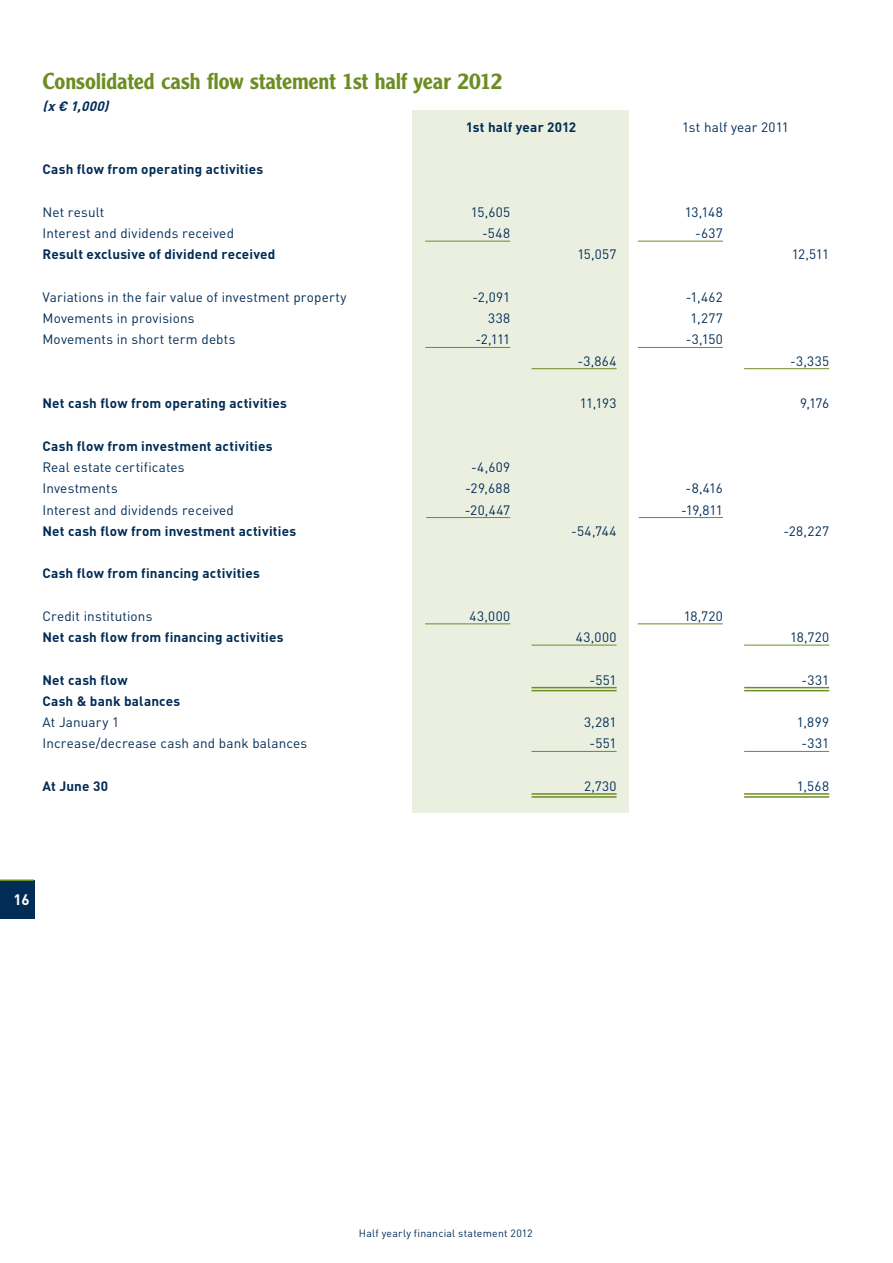
<style>
.page{position:relative;width:893px;height:1263px;background:#fff}
.page>*{position:absolute;margin:0;border:0;box-sizing:border-box;transform-origin:0 0}
.t1{font:500 22.5px "Clearface Gothic LT Std";letter-spacing:-.005em;color:#6d8d23}
.t2{font:700 15px "DIN Pro";color:#fff}
.t3{font:13.5px "DIN Pro";letter-spacing:.015em;color:#002c56}
.t4{font:700 13.5px "DIN Pro";letter-spacing:.015em;color:#002c56}
.t5{font:italic 700 13.5px "DIN Pro";color:#002c56}
.t6{font:10.5px "DIN Pro";letter-spacing:.02em;color:#002c56}
</style>
<div class="page">
<div style="left:0;top:880px;width:34px;height:38px;background:#002c56"></div>
<hr style="left:0;top:879px;width:34px;height:2px;background:#6d8d23">
<div style="left:412px;top:110px;width:217px;height:702px;background:#ebefe0"></div>
<hr style="left:425px;top:241px;width:85px;height:1px;background:#6d8d23">
<hr style="left:638px;top:241px;width:85px;height:1px;background:#6d8d23">
<hr style="left:425px;top:347px;width:85px;height:1px;background:#6d8d23">
<hr style="left:638px;top:347px;width:85px;height:1px;background:#6d8d23">
<hr style="left:531px;top:368px;width:86px;height:1px;background:#6d8d23">
<hr style="left:744px;top:368px;width:85px;height:1px;background:#6d8d23">
<hr style="left:426px;top:517px;width:84px;height:1px;background:#6d8d23">
<hr style="left:639px;top:517px;width:84px;height:1px;background:#6d8d23">
<hr style="left:425px;top:623px;width:85px;height:1px;background:#6d8d23">
<hr style="left:638px;top:623px;width:85px;height:1px;background:#6d8d23">
<hr style="left:531px;top:645px;width:86px;height:1px;background:#6d8d23">
<hr style="left:744px;top:645px;width:85px;height:1px;background:#6d8d23">
<hr style="left:531px;top:687px;width:86px;height:1px;background:#6d8d23">
<hr style="left:531px;top:690px;width:86px;height:1px;background:#6d8d23">
<hr style="left:744px;top:687px;width:85px;height:1px;background:#6d8d23">
<hr style="left:744px;top:690px;width:85px;height:1px;background:#6d8d23">
<hr style="left:531px;top:751px;width:86px;height:1px;background:#6d8d23">
<hr style="left:744px;top:751px;width:85px;height:1px;background:#6d8d23">
<hr style="left:531px;top:793px;width:86px;height:2px;background:#6d8d23">
<hr style="left:531px;top:796px;width:86px;height:2px;background:#6d8d23">
<hr style="left:744px;top:793px;width:85px;height:2px;background:#6d8d23">
<hr style="left:744px;top:796px;width:85px;height:2px;background:#6d8d23">
<h1 class="t1" style="left:43px;top:67px;width:461px">Consolidated cash flow statement 1st half year 2012</h1>
<p class="t5" style="left:43px;top:96px;width:72px">(x€ 1,000)</p>
<p class="t4" style="left:466px;top:118px;width:112px">1st half year 2012</p>
<p class="t3" style="left:682px;top:118px;width:108px">1st half year 2011</p>
<p class="t4" style="left:43px;top:160px;width:222px">Cash flow from operating activities</p>
<p class="t3" style="left:43px;top:203px;width:63px">Net result</p>
<p class="t3" style="left:471px;top:203px;width:41px">15,605</p>
<p class="t3" style="left:685px;top:203px;width:40px">13,148</p>
<p class="t3" style="left:43px;top:224px;width:193px">Interest and dividends received</p>
<p class="t3" style="left:482px;top:224px;width:30px">-548</p>
<p class="t3" style="left:695px;top:224px;width:29px">-637</p>
<p class="t4" style="left:43px;top:245px;width:234px">Result exclusive of dividend received</p>
<p class="t3" style="left:577px;top:245px;width:41px">15,057</p>
<p class="t3" style="left:792px;top:245px;width:39px">12,511</p>
<p class="t3" style="left:43px;top:288px;width:306px">Variations in the fair value of investment property</p>
<p class="t3" style="left:472px;top:288px;width:39px">-2,091</p>
<p class="t3" style="left:686px;top:288px;width:39px">-1,462</p>
<p class="t3" style="left:43px;top:309px;width:154px">Movements in provisions</p>
<p class="t3" style="left:488px;top:309px;width:24px">338</p>
<p class="t3" style="left:691px;top:309px;width:34px">1,277</p>
<p class="t3" style="left:42px;top:330px;width:194px">Movements in short term debts</p>
<p class="t3" style="left:475px;top:330px;width:36px">-2,111</p>
<p class="t3" style="left:686px;top:330px;width:38px">-3,150</p>
<p class="t3" style="left:577px;top:352px;width:41px">-3,864</p>
<p class="t3" style="left:790px;top:352px;width:41px">-3,335</p>
<p class="t4" style="left:43px;top:394px;width:246px">Net cash flow from operating activities</p>
<p class="t3" style="left:580px;top:394px;width:38px">11,193</p>
<p class="t3" style="left:800px;top:394px;width:31px">9,176</p>
<p class="t4" style="left:42px;top:437px;width:232px">Cash flow from investment activities</p>
<p class="t3" style="left:42px;top:458px;width:144px">Real estate certificates</p>
<p class="t3" style="left:471px;top:458px;width:41px">-4,609</p>
<p class="t3" style="left:42px;top:479px;width:77px">Investments</p>
<p class="t3" style="left:465px;top:479px;width:47px">-29,688</p>
<p class="t3" style="left:686px;top:479px;width:39px">-8,416</p>
<p class="t3" style="left:42px;top:500px;width:193px">Interest and dividends received</p>
<p class="t3" style="left:465px;top:500px;width:47px">-20,447</p>
<p class="t3" style="left:681px;top:500px;width:43px">-19,811</p>
<p class="t4" style="left:42px;top:522px;width:255px">Net cash flow from investment activities</p>
<p class="t3" style="left:571px;top:522px;width:47px">-54,744</p>
<p class="t3" style="left:783px;top:522px;width:47px">-28,227</p>
<p class="t4" style="left:42px;top:564px;width:219px">Cash flow from financing activities</p>
<p class="t3" style="left:42px;top:607px;width:111px">Credit institutions</p>
<p class="t3" style="left:470px;top:607px;width:42px">43,000</p>
<p class="t3" style="left:684px;top:607px;width:40px">18,720</p>
<p class="t4" style="left:42px;top:628px;width:243px">Net cash flow from financing activities</p>
<p class="t3" style="left:576px;top:628px;width:42px">43,000</p>
<p class="t3" style="left:790px;top:628px;width:40px">18,720</p>
<p class="t4" style="left:42px;top:671px;width:87px">Net cash flow</p>
<p class="t3" style="left:589px;top:671px;width:29px">-551</p>
<p class="t3" style="left:802px;top:671px;width:29px">-331</p>
<p class="t4" style="left:42px;top:692px;width:139px">Cash &amp; bank balances</p>
<p class="t3" style="left:42px;top:713px;width:78px">At January 1</p>
<p class="t3" style="left:584px;top:713px;width:34px">3,281</p>
<p class="t3" style="left:797px;top:713px;width:34px">1,899</p>
<p class="t3" style="left:42px;top:734px;width:266px">Increase/decrease cash and bank balances</p>
<p class="t3" style="left:589px;top:734px;width:29px">-551</p>
<p class="t3" style="left:802px;top:734px;width:29px">-331</p>
<p class="t4" style="left:42px;top:777px;width:67px">At June 30</p>
<p class="t3" style="left:584px;top:777px;width:34px">2,730</p>
<p class="t3" style="left:797px;top:777px;width:34px">1,568</p>
<p class="t2" style="left:13px;top:889px;width:18px">16</p>
<p class="t6" style="left:359px;top:1226px;width:175px">Half yearly financial statement 2012</p>
</div>
